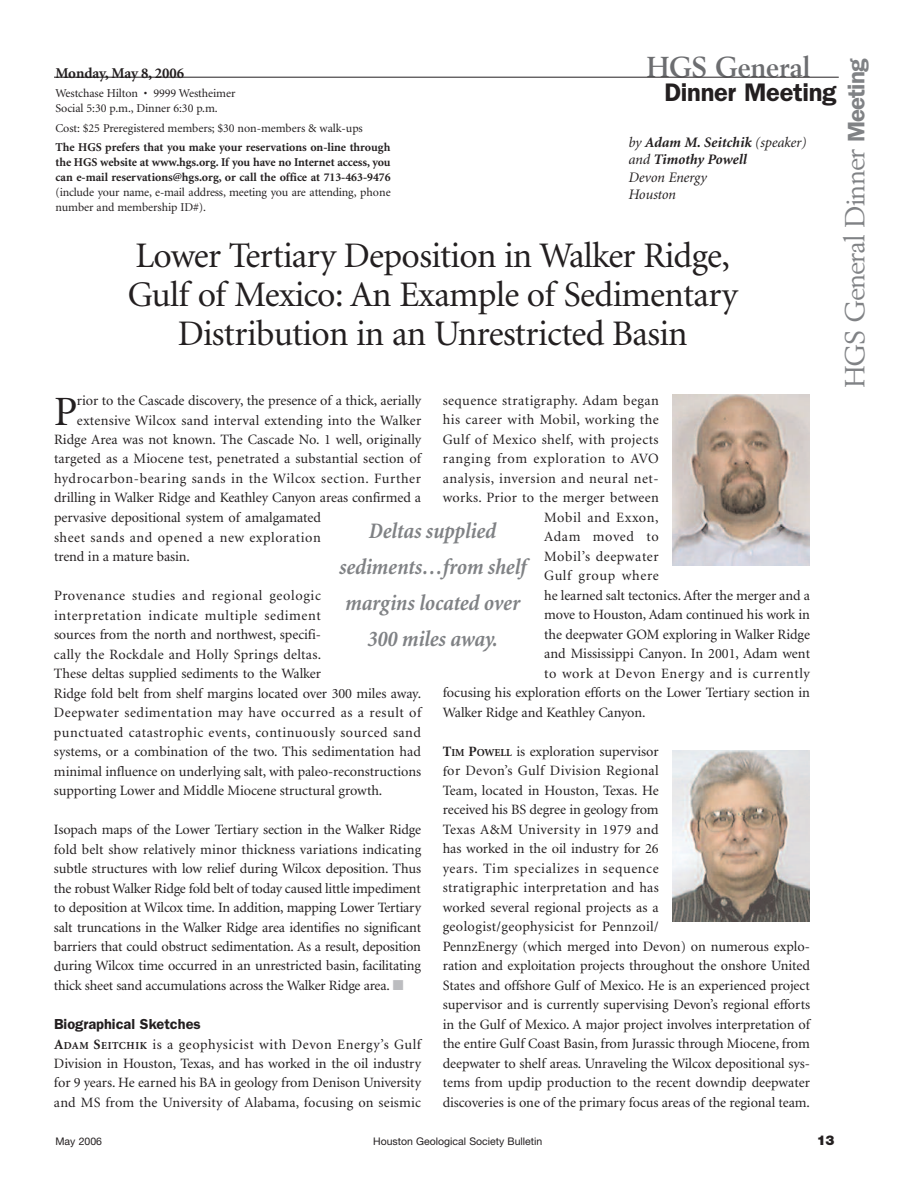
<style>
.page{position:relative;width:918px;height:1188px;background:#fff}
.page>*{position:absolute;margin:0;border:0;box-sizing:border-box;transform-origin:0 0}
.t1{font:41.7px "Minion";color:#231f20}
.t2{font:36px/39px "Minion";letter-spacing:-.02em;color:#231f20;text-align:center}
.t3{font:700 28.5px "Berling";color:#6c6d70;scale:.95 1}
.t4{font:27.3px "Berling";letter-spacing:-.035em;color:#808285}
.t5{font:600 25.5px "Franklin Gothic";letter-spacing:-.01em;color:#231f20}
.t6{font:italic 700 condensed 22.5px/36px "Minion";letter-spacing:-.01em;color:#808285;text-align:center}
.t7{font:700 15px "Minion";letter-spacing:-.005em;color:#231f20}
.t8{font:italic 14.55px/17.4px "Minion";letter-spacing:-.005em;color:#231f20}
.t9{font:600 14.55px "Franklin Gothic";color:#231f20}
.t10{font:14.25px/19.5px "Minion";color:#231f20}
.t11{font:14.25px "Minion";letter-spacing:.04em;color:#231f20}
.t12{font:14.25px "Minion";letter-spacing:.02em;color:#231f20}
.t13{font:14.25px "Minion";letter-spacing:.045em;color:#231f20}
.t14{font:14.25px "Minion";letter-spacing:.03em;color:#231f20}
.t15{font:14.25px "Minion";letter-spacing:.035em;color:#231f20}
.t16{font:14.25px "Minion";letter-spacing:.025em;color:#231f20}
.t17{font:900 13.5px "Helvetica Neue";color:#231f20}
.t18{font:12px/15px "Minion";letter-spacing:-.005em;color:#231f20}
.t19{font:700 12px/15px "Minion";color:#231f20;text-align:justify}
.t20{font:10.5px "Helvetica Neue";color:#231f20}
.s1{font-family:"Franklin Gothic";font-weight:600;font-size:24px}
.s2{font-weight:700}
.s3{font-weight:700;font-size:10.65px}
.s4{color:#bcbdc0}
</style>
<div class="page">
<hr style="left:54px;top:77px;width:785px;height:1px;background:#231f20">
<img style="left:672px;top:395px;width:138px;height:170px">
<img style="left:672px;top:750px;width:138px;height:171px">
<h3 class="t3" style="left:647px;top:55px;width:174px">HGS General</h3>
<h3 class="t5" style="left:664px;top:84px;width:174px">Dinner Meeting</h3>
<h3 class="t4" style="left:844px;top:388px;width:331px;rotate:-90deg">HGS General Dinner <span class="s1">Meeting</span></h3>
<p class="t7" style="left:56px;top:67px;width:130px">Monday, May 8, 2006</p>
<p class="t18" style="left:56px;top:87px;width:181px">Westchase Hilton • 9999 Westheimer<br>Social 5:30 p.m., Dinner 6:30 p.m.</p>
<p class="t18" style="left:56px;top:121px;width:309px">Cost: $25 Preregistered members; $30 non-members &amp; walk-ups</p>
<p class="t19" style="left:56px;top:141px;width:337px">The HGS prefers that you make your reservations on-line through the HGS website at www.hgs.org. If you have no Internet access, you can e-mail reservations@hgs.org, or call the office at 713-463-9476</p>
<p class="t18" style="left:56px;top:186px;width:337px">(include your name, e-mail address, meeting you are attending, phone number and membership ID#).</p>
<p class="t8" style="left:628px;top:135px;width:180px">by <span class="s2">Adam M. Seitchik</span> (speaker) and <span class="s2">Timothy Powell<br></span>Devon Energy<br>Houston</p>
<h2 class="t2" style="left:128px;top:239px;width:611px">Lower Tertiary Deposition in Walker Ridge,<br>Gulf of Mexico: An Example of Sedimentary<br>Distribution in an Unrestricted Basin</h2>
<p class="t16" style="left:443px;top:395px;width:218px">sequence stratigraphy. Adam began</p>
<p class="t14" style="left:443px;top:414px;width:218px">his career with Mobil, working the</p>
<p class="t14" style="left:443px;top:434px;width:217px">Gulf of Mexico shelf, with projects</p>
<p class="t13" style="left:443px;top:453px;width:217px">ranging from exploration to AVO</p>
<p class="t15" style="left:443px;top:473px;width:217px">analysis, inversion and neural net-</p>
<p class="t12" style="left:443px;top:492px;width:218px">works. Prior to the merger between</p>
<p class="t11" style="left:544px;top:512px;width:116px">Mobil and Exxon,</p>
<p class="t11" style="left:544px;top:531px;width:116px">Adam moved to</p>
<p class="t11" style="left:544px;top:551px;width:116px">Mobil’s deepwater</p>
<p class="t13" style="left:544px;top:570px;width:116px">Gulf group where</p>
<p class="t10" style="left:544px;top:587px;width:267px">he learned salt tectonics. After the merger and a</p>
<p class="t10" style="left:544px;top:606px;width:267px">move to Houston, Adam continued his work in</p>
<p class="t10" style="left:544px;top:626px;width:267px">the deepwater GOM exploring in Walker Ridge</p>
<p class="t10" style="left:544px;top:645px;width:267px">and Mississippi Canyon. In 2001, Adam went</p>
<p class="t13" style="left:544px;top:668px;width:267px">to work at Devon Energy and is currently</p>
<p class="t10" style="left:443px;top:684px;width:369px">focusing his exploration efforts on the Lower Tertiary section in</p>
<p class="t10" style="left:443px;top:704px;width:204px">Walker Ridge and Keathley Canyon.</p>
<p class="t10" style="left:443px;top:743px;width:369px"><span class="s2">T</span><span class="s3">IM</span> <span class="s2">P</span><span class="s3">OWELL</span> is exploration supervisor<br>for Devon’s Gulf Division Regional<br>Team, located in Houston, Texas. He<br>received his BS degree in geology from<br>Texas A&amp;M University in 1979 and<br>has worked in the oil industry for 26<br>years. Tim specializes in sequence<br>stratigraphic interpretation and has<br>worked several regional projects as a<br>geologist/geophysicist for Pennzoil/<br>PennzEnergy (which merged into Devon) on numerous explo&shy;ration and exploitation projects throughout the onshore United States and offshore Gulf of Mexico. He is an experienced project supervisor and is currently supervising Devon’s regional efforts in the Gulf of Mexico. A major project involves interpretation of the entire Gulf Coast Basin, from Jurassic through Miocene, from deepwater to shelf areas. Unraveling the Wilcox depositional sys&shy;tems from updip production to the recent downdip deepwater discoveries is one of the primary focus areas of the regional team.</p>
<h1 class="t1" style="left:54px;top:395px;width:25px">P</h1>
<p class="t10" style="left:77px;top:392px;width:346px">rior to the Cascade discovery, the presence of a thick, aerially</p>
<p class="t12" style="left:77px;top:414px;width:346px">extensive Wilcox sand interval extending into the Walker</p>
<p class="t10" style="left:54px;top:431px;width:369px">Ridge Area was not known. The Cascade No. 1 well, originally</p>
<p class="t10" style="left:54px;top:450px;width:369px">targeted as a Miocene test, penetrated a substantial section of</p>
<p class="t11" style="left:54px;top:473px;width:369px">hydrocarbon-bearing sands in the Wilcox section. Further</p>
<p class="t10" style="left:54px;top:489px;width:369px">drilling in Walker Ridge and Keathley Canyon areas confirmed a</p>
<p class="t10" style="left:54px;top:509px;width:269px">pervasive depositional system of amalgamated</p>
<p class="t11" style="left:54px;top:531px;width:268px">sheet sands and opened a new exploration</p>
<p class="t10" style="left:54px;top:548px;width:138px">trend in a mature basin.</p>
<p class="t10" style="left:54px;top:587px;width:369px">Provenance studies and regional geologic<br>interpretation indicate multiple sediment<br>sources from the north and northwest, specifi-<br>cally the Rockdale and Holly Springs deltas.<br>These deltas supplied sediments to the Walker<br>Ridge fold belt from shelf margins located over 300 miles away.<br>Deepwater sedimentation may have occurred as a result of punctuated catastrophic events, continuously sourced sand systems, or a combination of the two. This sedimentation had minimal influence on underlying salt, with paleo-reconstructions supporting Lower and Middle Miocene structural growth.</p>
<p class="t10" style="left:54px;top:821px;width:369px;text-align:justify">Isopach maps of the Lower Tertiary section in the Walker Ridge fold belt show relatively minor thickness variations indicating subtle structures with low relief during Wilcox deposition. Thus the robust Walker Ridge fold belt of today caused little impediment to deposition at Wilcox time. In addition, mapping Lower Tertiary salt truncations in the Walker Ridge area identifies no significant barriers that could obstruct sedimentation. As a result, deposition during Wilcox time occurred in an unrestricted basin, facilitating thick sheet sand accumulations across the Walker Ridge area. <span class="s4">■</span></p>
<p class="t9" style="left:54px;top:1019px;width:148px">Biographical Sketches</p>
<p class="t10" style="left:54px;top:1035px;width:369px;text-align:justify"><span class="s2">A</span><span class="s3">DAM</span> <span class="s2">S</span><span class="s3">EITCHIK</span> is a geophysicist with Devon Energy’s Gulf Division in Houston, Texas, and has worked in the oil industry for 9 years. He earned his BA in geology from Denison University and MS from the University of Alabama, focusing on seismic</p>
<h3 class="t6" style="left:339px;top:515px;width:189px">Deltas supplied sediments…from shelf margins located over<br>300 miles away.</h3>
<p class="t20" style="left:56px;top:1138px;width:48px">May 2006</p>
<p class="t20" style="left:373px;top:1138px;width:171px">Houston Geological Society Bulletin</p>
<p class="t17" style="left:817px;top:1135px;width:19px">13</p>
</div>
